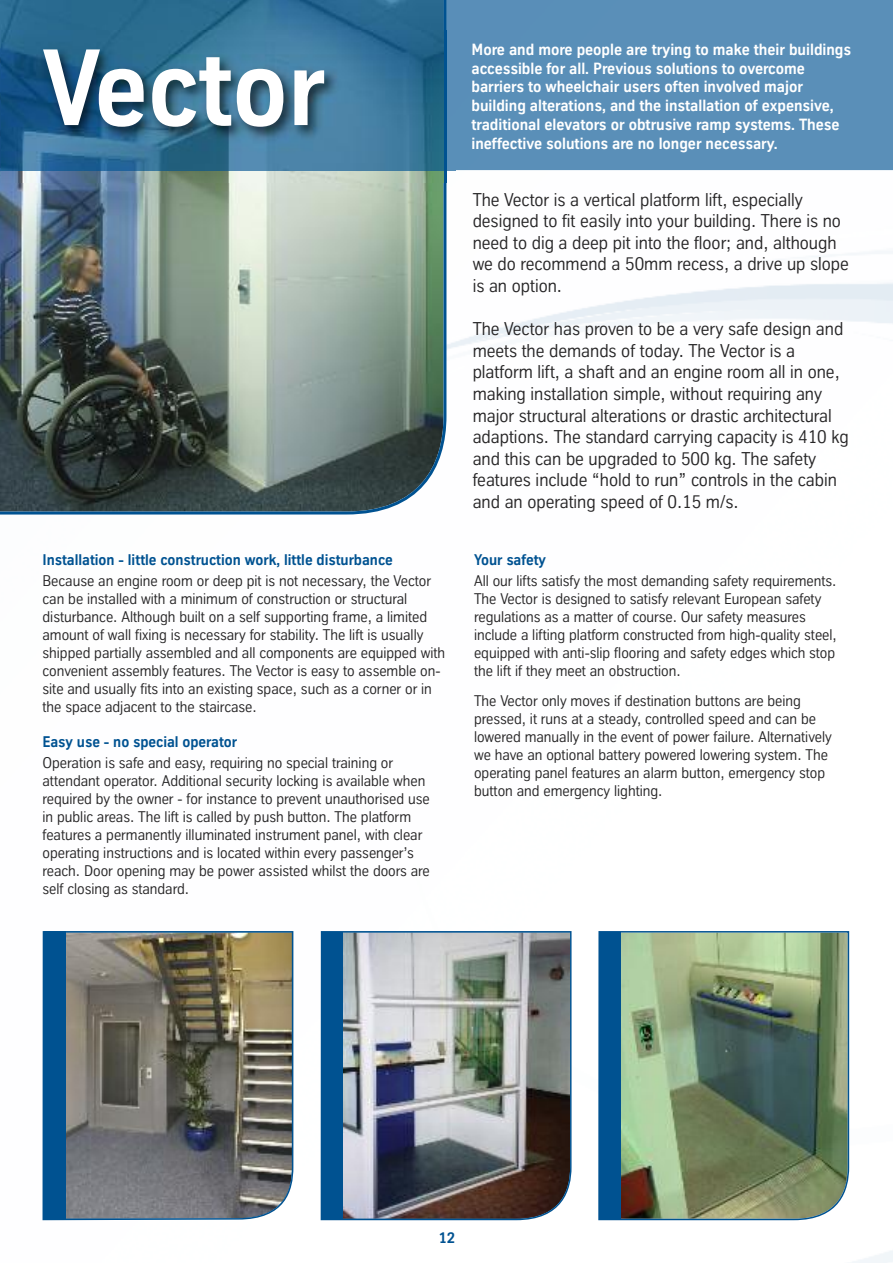
<style>
.page{position:relative;width:893px;height:1263px;background:#fff}
.page>*{position:absolute;margin:0;border:0;box-sizing:border-box;transform-origin:0 0}
.t1{font:700 105px "TK Type";color:#fff}
.t2{font:18px/21.6px "TK Type";color:#272627}
.t3{font:700 15.75px/18.8px "TK Type";color:#fff}
.t4{font:15px/18px "TK Type";color:#272627}
.t5{font:700 15px "TK Type";color:#005291}
</style>
<div class="page">
<img style="left:0;top:170px;width:893px;height:1093px">
<img style="left:0;top:170px;width:446px;height:344px">
<div style="left:446px;top:0;width:447px;height:170px;background:#5a8fb8"></div>
<img style="left:0;top:0;width:443px;height:31px">
<img style="left:0;top:31px;width:456px;height:139px">
<svg style="left:443px;top:170px;width:13px;height:12px"></svg>
<img style="left:1px;top:170px;width:442px;height:12px">
<img style="left:43px;top:931px;width:250px;height:289px">
<img style="left:321px;top:931px;width:251px;height:289px">
<div style="left:44px;top:931px;width:21px;height:288px;background:#005291"></div>
<div style="left:321px;top:932px;width:22px;height:287px;background:#005291"></div>
<img style="left:598px;top:931px;width:251px;height:289px">
<div style="left:599px;top:932px;width:21px;height:287px;background:#005291"></div>
<h1 class="t1" style="left:43px;top:32px;width:284px">Vector</h1>
<p class="t5" style="left:43px;top:551px;width:352px">Installation - little construction work, little disturbance</p>
<p class="t4" style="left:43px;top:571px;width:404px">Because an engine room or deep pit is not necessary, the Vector can be installed with a minimum of construction or structural disturbance. Although built on a self supporting frame, a limited amount of wall fixing is necessary for stability. The lift is usually shipped partially assembled and all components are equipped with convenient assembly features. The Vector is easy to assemble on&shy;site and usually fits into an existing space, such as a corner or in the space adjacent to the staircase.</p>
<p class="t5" style="left:43px;top:733px;width:196px">Easy use - no special operator</p>
<p class="t4" style="left:43px;top:753px;width:389px">Operation is safe and easy, requiring no special training or attendant operator. Additional security locking is available when required by the owner - for instance to prevent unauthorised use in public areas. The lift is called by push button. The platform features a permanently illuminated instrument panel, with clear operating instructions and is located within every passenger’s reach. Door opening may be power assisted whilst the doors are self closing as standard.</p>
<p class="t3" style="left:471px;top:40px;width:381px">More and more people are trying to make their buildings accessible for all. Previous solutions to overcome barriers to wheelchair users often involved major building alterations, and the installation of expensive, traditional elevators or obtrusive ramp systems. These</p>
<p class="t3" style="left:471px;top:134px;width:308px">ineffective solutions are no longer necessary.</p>
<p class="t2" style="left:473px;top:188px;width:378px">The Vector is a vertical platform lift, especially designed to fit easily into your building. There is no need to dig a deep pit into the floor; and, although we do recommend a 50mm recess, a drive up slope is an option.</p>
<p class="t2" style="left:473px;top:318px;width:378px">The Vector has proven to be a very safe design and meets the demands of today. The Vector is a platform lift, a shaft and an engine room all in one, making installation simple, without requiring any major structural alterations or drastic architectural adaptions. The standard carrying capacity is 410 kg and this can be upgraded to 500 kg. The safety features include “hold to run” controls in the cabin and an operating speed of 0.15 m/s.</p>
<p class="t5" style="left:474px;top:551px;width:73px">Your safety</p>
<p class="t4" style="left:474px;top:571px;width:364px">All our lifts satisfy the most demanding safety requirements.<br>The Vector is designed to satisfy relevant European safety regulations as a matter of course. Our safety measures include a lifting platform constructed from high-quality steel, equipped with anti-slip flooring and safety edges which stop the lift if they meet an obstruction.</p>
<p class="t4" style="left:474px;top:692px;width:359px">The Vector only moves if destination buttons are being pressed, it runs at a steady, controlled speed and can be lowered manually in the event of power failure. Alternatively we have an optional battery powered lowering system. The operating panel features an alarm button, emergency stop button and emergency lighting.</p>
<p class="t5" style="left:438px;top:1229px;width:18px">12</p>
</div>
